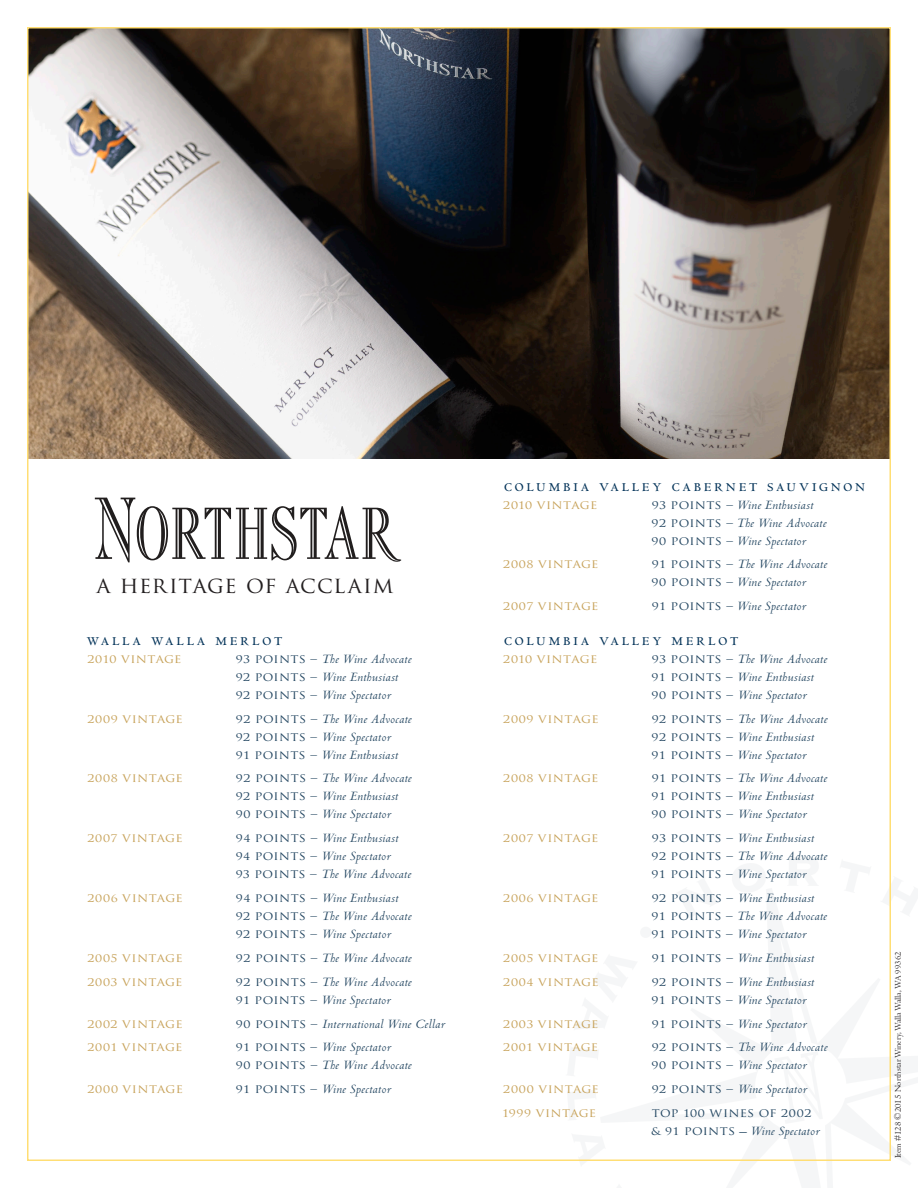
<style>
.page{position:relative;width:918px;height:1188px;background:#fff}
.page>*{position:absolute;margin:0;border:0;box-sizing:border-box;transform-origin:0 0}
.t1{font:22.2px "Trajan Pro";letter-spacing:.03em;color:#231f20}
.Subhead{font:19.5px "Centaur MT SC";letter-spacing:.14em;color:#003157}
.Vintage{font:13.5px/18px "Centaur MT Italic Os F";letter-spacing:.015em;color:#234661;scale:1.1 1}
.Vintage_NO_nested{font:13.5px "Centaur MT Italic Os F";letter-spacing:.015em;color:#234661;scale:1.1 1}
.Vintage-2{font:12px "Trajan Pro";letter-spacing:.03em;color:#c7a259;scale:1.1 1}
.Vintage_NO_nested-2{font:12px "Trajan Pro";letter-spacing:.025em;color:#234661;scale:1.1 1}
.Vintage_NO_nested-3{font:12px "Trajan Pro";letter-spacing:.02em;color:#c7a259;scale:1.1 1}
.t2{font:9px "Centaur";color:#231f20}
.s1{font-family:"Trajan Pro";font-size:12px}
</style>
<div class="page">
<img style="left:30px;top:30px;width:858px;height:429px">
<svg style="left:95px;top:498px;width:306px;height:64px"></svg>
<p class="t1" style="left:97px;top:570px;width:299px">A HERITAGE OF ACCLAIM</p>
<p class="Subhead" style="left:86px;top:628px;width:197px">walla walla merlot</p>
<p class="Vintage-2" style="left:87px;top:651px;width:87px">2010 VINTAGE</p>
<p class="Vintage" style="left:236px;top:650px;width:161px"><span class="s1">93 POINTS –</span> The Wine Advocate<br><span class="s1">92 POINTS –</span> Wine Enthusiast<br><span class="s1">92 POINTS –</span> Wine Spectator</p>
<p class="Vintage-2" style="left:87px;top:711px;width:88px">2009 VINTAGE</p>
<p class="Vintage" style="left:236px;top:710px;width:161px"><span class="s1">92 POINTS –</span> The Wine Advocate<br><span class="s1">92 POINTS –</span> Wine Spectator<br><span class="s1">91 POINTS –</span> Wine Enthusiast</p>
<p class="Vintage-2" style="left:87px;top:771px;width:88px">2008 VINTAGE</p>
<p class="Vintage" style="left:236px;top:770px;width:161px"><span class="s1">92 POINTS –</span> The Wine Advocate<br><span class="s1">92 POINTS –</span> Wine Enthusiast<br><span class="s1">90 POINTS –</span> Wine Spectator</p>
<p class="Vintage-2" style="left:87px;top:830px;width:88px">2007 VINTAGE</p>
<p class="Vintage" style="left:236px;top:830px;width:161px"><span class="s1">94 POINTS –</span> Wine Enthusiast<br><span class="s1">94 POINTS –</span> Wine Spectator<br><span class="s1">93 POINTS –</span> The Wine Advocate</p>
<p class="Vintage-2" style="left:87px;top:890px;width:88px">2006 VINTAGE</p>
<p class="Vintage" style="left:236px;top:890px;width:161px"><span class="s1">94 POINTS –</span> Wine Enthusiast<br><span class="s1">92 POINTS –</span> The Wine Advocate<br><span class="s1">92 POINTS –</span> Wine Spectator</p>
<p class="Vintage-2" style="left:87px;top:950px;width:88px">2005 VINTAGE</p>
<p class="Vintage" style="left:236px;top:949px;width:161px"><span class="s1">92 POINTS –</span> The Wine Advocate</p>
<p class="Vintage-2" style="left:87px;top:974px;width:88px">2003 VINTAGE</p>
<p class="Vintage" style="left:236px;top:973px;width:161px"><span class="s1">92 POINTS –</span> The Wine Advocate<br><span class="s1">91 POINTS –</span> Wine Spectator</p>
<p class="Vintage-2" style="left:87px;top:1016px;width:88px">2002 VINTAGE</p>
<p class="Vintage" style="left:236px;top:1015px;width:191px"><span class="s1">90 POINTS –</span> International Wine Cellar</p>
<p class="Vintage-2" style="left:87px;top:1039px;width:88px">2001 VINTAGE</p>
<p class="Vintage" style="left:236px;top:1039px;width:161px"><span class="s1">91 POINTS –</span> Wine Spectator<br><span class="s1">90 POINTS –</span> The Wine Advocate</p>
<p class="Vintage-2" style="left:87px;top:1081px;width:88px">2000 VINTAGE</p>
<p class="Vintage" style="left:236px;top:1081px;width:142px"><span class="s1">91 POINTS –</span> Wine Spectator</p>
<p class="Subhead" style="left:504px;top:474px;width:363px">columbia valley cabernet sauvignon</p>
<p class="Vintage-2" style="left:503px;top:497px;width:87px">2010 VINTAGE</p>
<p class="Vintage" style="left:652px;top:496px;width:161px"><span class="s1">93 POINTS –</span> Wine Enthusiast<br><span class="s1">92 POINTS –</span> The Wine Advocate<br><span class="s1">90 POINTS –</span> Wine Spectator</p>
<p class="Vintage-2" style="left:503px;top:557px;width:88px">2008 VINTAGE</p>
<p class="Vintage" style="left:652px;top:556px;width:161px"><span class="s1">91 POINTS –</span> The Wine Advocate<br><span class="s1">90 POINTS –</span> Wine Spectator</p>
<p class="Vintage-2" style="left:503px;top:598px;width:88px">2007 VINTAGE</p>
<p class="Vintage" style="left:652px;top:598px;width:142px"><span class="s1">91 POINTS –</span> Wine Spectator</p>
<p class="Subhead" style="left:504px;top:628px;width:236px">columbia valley merlot</p>
<p class="Vintage-2" style="left:503px;top:651px;width:87px">2010 VINTAGE</p>
<p class="Vintage" style="left:652px;top:650px;width:161px"><span class="s1">93 POINTS –</span> The Wine Advocate<br><span class="s1">91 POINTS –</span> Wine Enthusiast<br><span class="s1">90 POINTS –</span> Wine Spectator</p>
<p class="Vintage-2" style="left:503px;top:711px;width:88px">2009 VINTAGE</p>
<p class="Vintage" style="left:652px;top:710px;width:161px"><span class="s1">92 POINTS –</span> The Wine Advocate<br><span class="s1">92 POINTS –</span> Wine Enthusiast<br><span class="s1">91 POINTS –</span> Wine Spectator</p>
<p class="Vintage-2" style="left:503px;top:771px;width:88px">2008 VINTAGE</p>
<p class="Vintage" style="left:652px;top:770px;width:161px"><span class="s1">91 POINTS –</span> The Wine Advocate<br><span class="s1">91 POINTS –</span> Wine Enthusiast<br><span class="s1">90 POINTS –</span> Wine Spectator</p>
<p class="Vintage-2" style="left:503px;top:830px;width:88px">2007 VINTAGE</p>
<p class="Vintage" style="left:652px;top:830px;width:161px"><span class="s1">93 POINTS –</span> Wine Enthusiast<br><span class="s1">92 POINTS –</span> The Wine Advocate<br><span class="s1">91 POINTS –</span> Wine Spectator</p>
<p class="Vintage-2" style="left:503px;top:890px;width:88px">2006 VINTAGE</p>
<p class="Vintage" style="left:652px;top:890px;width:161px"><span class="s1">92 POINTS –</span> Wine Enthusiast<br><span class="s1">91 POINTS –</span> The Wine Advocate<br><span class="s1">91 POINTS –</span> Wine Spectator</p>
<p class="Vintage-2" style="left:503px;top:950px;width:88px">2005 VINTAGE</p>
<p class="Vintage" style="left:652px;top:949px;width:149px"><span class="s1">91 POINTS –</span> Wine Enthusiast</p>
<p class="Vintage-2" style="left:503px;top:974px;width:88px">2004 VINTAGE</p>
<p class="Vintage" style="left:652px;top:973px;width:149px"><span class="s1">92 POINTS –</span> Wine Enthusiast<br><span class="s1">91 POINTS –</span> Wine Spectator</p>
<p class="Vintage-2" style="left:503px;top:1016px;width:88px">2003 VINTAGE</p>
<p class="Vintage" style="left:652px;top:1015px;width:142px"><span class="s1">91 POINTS –</span> Wine Spectator</p>
<p class="Vintage-2" style="left:503px;top:1039px;width:88px">2001 VINTAGE</p>
<p class="Vintage" style="left:652px;top:1039px;width:161px"><span class="s1">92 POINTS –</span> The Wine Advocate<br><span class="s1">90 POINTS –</span> Wine Spectator</p>
<p class="Vintage-2" style="left:503px;top:1081px;width:88px">2000 VINTAGE</p>
<p class="Vintage" style="left:652px;top:1081px;width:142px"><span class="s1">92 POINTS –</span> Wine Spectator</p>
<p class="Vintage_NO_nested-3" style="left:502px;top:1105px;width:87px">1999 VINTAGE</p>
<p class="Vintage_NO_nested-2" style="left:652px;top:1105px;width:147px">TOP 100 WINES OF 2002</p>
<p class="Vintage_NO_nested" style="left:651px;top:1124px;width:154px"><span class="s1">&amp; 91 POINTS</span> – Wine Spectator</p>
<p class="t2" style="left:893px;top:1158px;width:208px;rotate:-90deg">Item #128 ©2015 Northstar Winery, Walla Walla, WA 99362</p>
</div>
